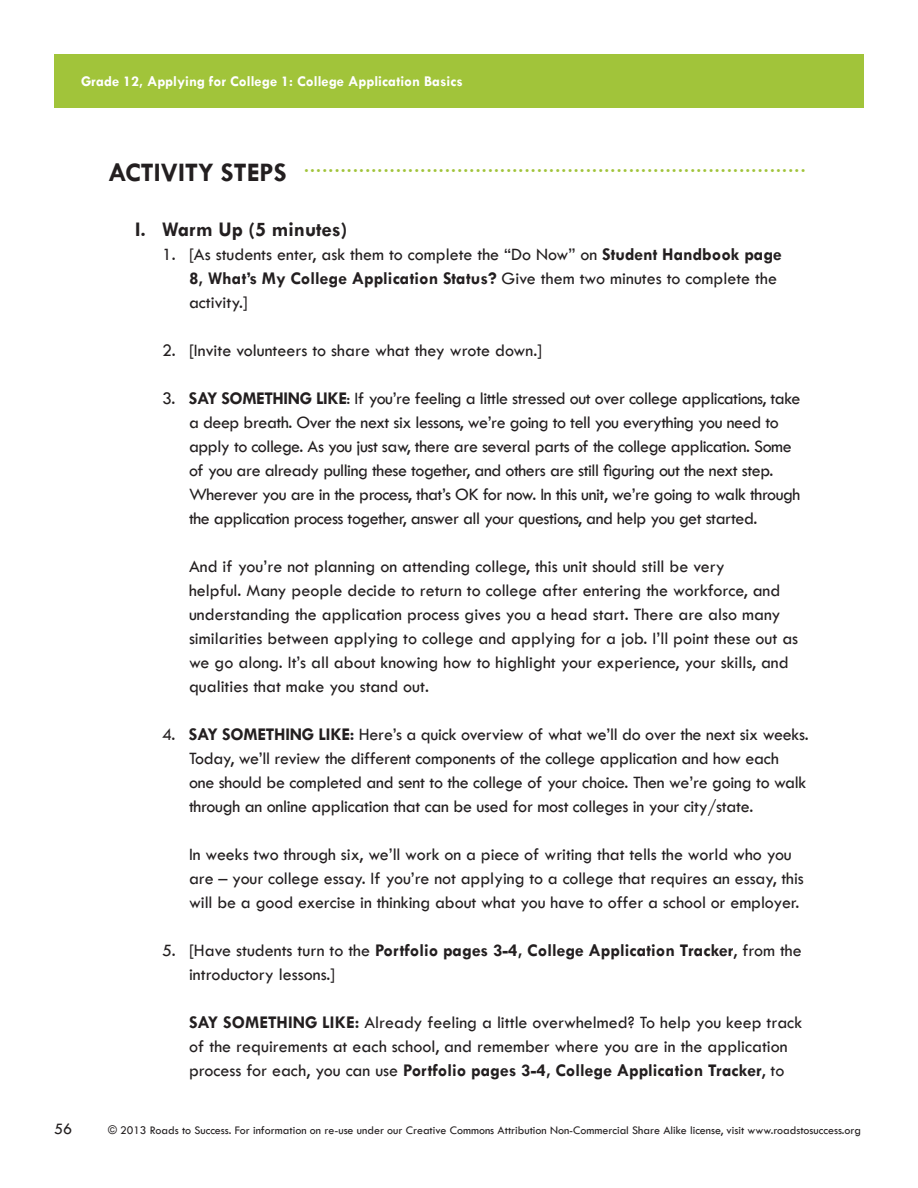
<style>
.page{position:relative;width:918px;height:1188px;background:#fff}
.page>*{position:absolute;margin:0;border:0;box-sizing:border-box;transform-origin:0 0}
.A_NumberListRoman{font:700 21px "Tw Cen";color:#231f20}
.LO_Head1{font:700 18.75px "Tw Cen";color:#a1c43a}
.A_Text{font:500 18px/24px "Tw Cen";color:#231f20}
.A_NumberList2{font:500 18px/24px "Tw Cen";letter-spacing:-.025em;color:#231f20}
.A_NumberList1{font:500 18px/24px "Tw Cen";color:#231f20}
.A_NumberList2-2{font:500 18px/24px "Tw Cen";color:#231f20}
.Lesson_Front_Page_Te{font:500 16.5px "Tw Cen";color:#231f20}
.t1{font:700 15px "Tw Cen";color:#fff}
.t2{font:500 12px "Tw Cen";color:#231f20}
.s1{font-size:27px;color:#231f20}
.s2{font-weight:700}
</style>
<div class="page">
<div style="left:54px;top:54px;width:810px;height:54px;background:#a1c43a"></div>
<p class="t1" style="left:81px;top:72px;width:383px">Grade 12, Applying for College 1: College Application Basics</p>
<p class="LO_Head1" style="left:108px;top:155px;width:699px"><span class="s1">ACTIVITY STEPS</span> ..................................................................................</p>
<p class="A_NumberListRoman" style="left:135px;top:217px;width:214px">I. Warm Up (5 minutes)</p>
<p class="A_NumberList1" style="left:189px;top:243px;width:594px;text-indent:-27px">1. [As students enter, ask them to complete the “Do Now” on <span class="s2">Student Handbook page<br>8, What’s My College Application Status?</span> Give them two minutes to complete the activity.]</p>
<p class="A_NumberList2-2" style="left:162px;top:339px;width:382px">2. [Invite volunteers to share what they wrote down.]</p>
<p class="A_NumberList2" style="left:189px;top:387px;width:613px;text-indent:-27px">3. <span class="s2">SAY SOMETHING LIKE</span>: If you’re feeling a little stressed out over college applications, take a deep breath. Over the next six lessons, we’re going to tell you everything you need to apply to college. As you just saw, there are several parts of the college application. Some of you are already pulling these together, and others are still figuring out the next step.<br>Wherever you are in the process, that’s OK for now. In this unit, we’re going to walk through the application process together, answer all your questions, and help you get started.</p>
<p class="A_Text" style="left:189px;top:555px;width:611px">And if you’re not planning on attending college, this unit should still be very<br>helpful. Many people decide to return to college after entering the workforce, and understanding the application process gives you a head start. There are also many similarities between applying to college and applying for a job. I’ll point these out as we go along. It’s all about knowing how to highlight your experience, your skills, and qualities that make you stand out.</p>
<p class="A_NumberList2" style="left:189px;top:723px;width:621px;text-indent:-27px">4. <span class="s2">SAY SOMETHING LIKE:</span> Here’s a quick overview of what we’ll do over the next six weeks.<br>Today, we’ll review the different components of the college application and how each one should be completed and sent to the college of your choice. Then we’re going to walk through an online application that can be used for most colleges in your city/state.</p>
<p class="A_Text" style="left:189px;top:843px;width:616px">In weeks two through six, we’ll work on a piece of writing that tells the world who you are – your college essay. If you’re not applying to a college that requires an essay, this will be a good exercise in thinking about what you have to offer a school or employer.</p>
<p class="A_NumberList2-2" style="left:189px;top:939px;width:614px;text-indent:-27px">5. [Have students turn to the <span class="s2">Portfolio pages 3-4, College Application Tracker</span>, from the introductory lessons.]</p>
<p class="A_Text" style="left:189px;top:1011px;width:615px"><span class="s2">SAY SOMETHING LIKE:</span> Already feeling a little overwhelmed? To help you keep track of the requirements at each school, and remember where you are in the application process for each, you can use <span class="s2">Portfolio pages 3-4, College Application Tracker</span>, to</p>
<p class="Lesson_Front_Page_Te" style="left:54px;top:1119px;width:20px">56</p>
<p class="t2" style="left:108px;top:1123px;width:755px">© 2013 Roads to Success. For information on re-use under our Creative Commons Attribution Non-Commercial Share Alike license, visit www.roadstosuccess.org</p>
</div>
